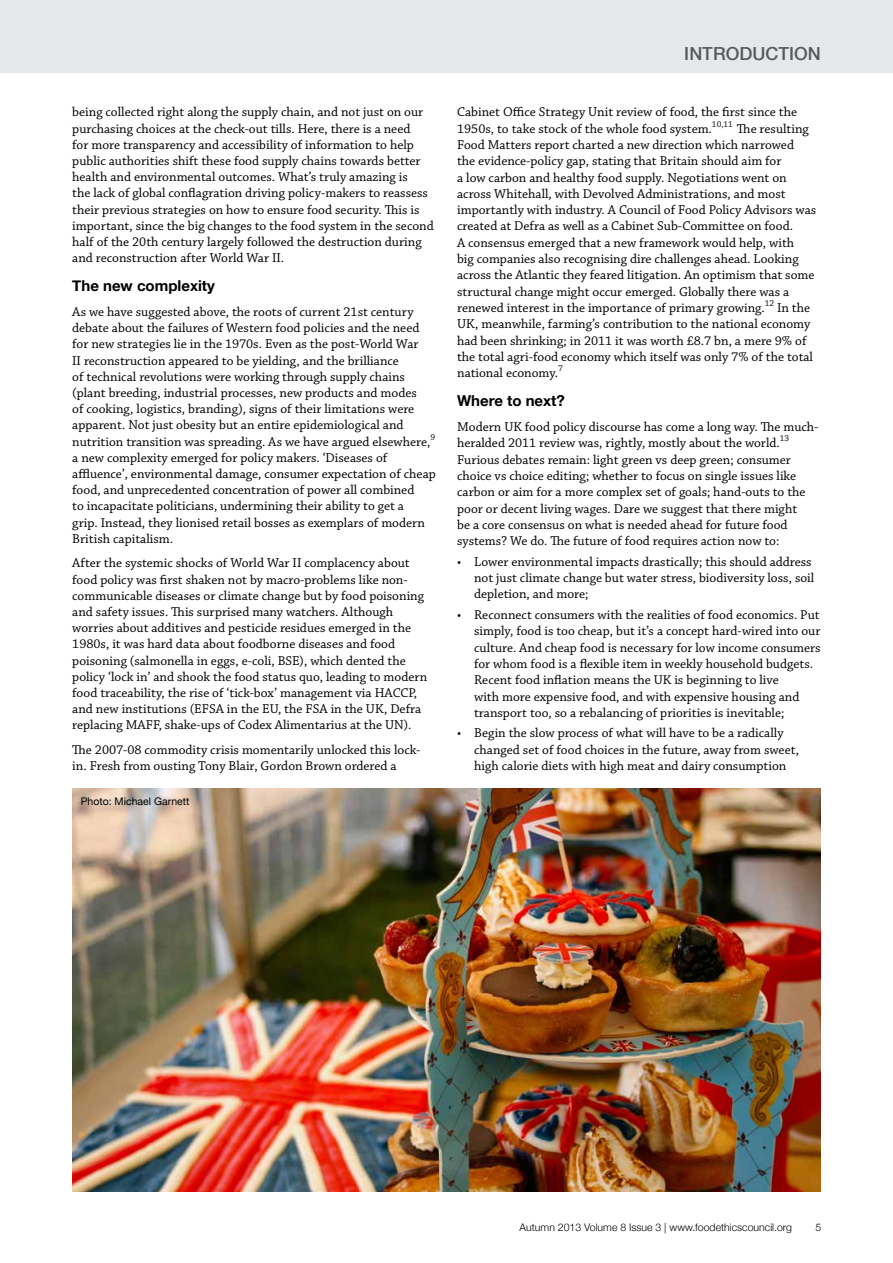
<style>
.page{position:relative;width:893px;height:1263px;background:#fff}
.page>*{position:absolute;margin:0;border:0;box-sizing:border-box;transform-origin:0 0}
.t1{font:500 18px "Helvetica Neue";color:#58595b}
.t2{font:700 15px "Helvetica Neue";color:#000}
.t3{font:13.5px/16.2px "Chaparral Pro";color:#000}
.t4{font:300 10.5px "Helvetica Neue";color:#000}
.t5{font:10.5px "Helvetica Neue";color:#000}
</style>
<div class="page">
<div style="left:0;top:0;width:893px;height:72px;background:#e6e7e8"></div>
<img style="left:72px;top:789px;width:748px;height:402px">
<p class="t3" style="left:72px;top:104px;width:363px">being collected right along the supply chain, and not just on our purchasing choices at the check-out tills. Here, there is a need<br>for more transparency and accessibility of information to help public authorities shift these food supply chains towards better health and environmental outcomes. What’s truly amazing is<br>the lack of global conflagration driving policy-makers to reassess their previous strategies on how to ensure food security. This is important, since the big changes to the food system in the second half of the 20th century largely followed the destruction during and reconstruction after World War II.</p>
<p class="t2" style="left:72px;top:274px;width:144px">The new complexity</p>
<p class="t3" style="left:72px;top:304px;width:365px">As we have suggested above, the roots of current 21st century debate about the failures of Western food policies and the need for new strategies lie in the 1970s. Even as the post-World War<br>II reconstruction appeared to be yielding, and the brilliance<br>of technical revolutions were working through supply chains (plant breeding, industrial processes, new products and modes<br>of cooking, logistics, branding), signs of their limitations were apparent. Not just obesity but an entire epidemiological and nutrition transition was spreading. As we have argued elsewhere,<sup>9 </sup>a new complexity emerged for policy makers. ‘Diseases of affluence’, environmental damage, consumer expectation of cheap food, and unprecedented concentration of power all combined<br>to incapacitate politicians, undermining their ability to get a<br>grip. Instead, they lionised retail bosses as exemplars of modern British capitalism.</p>
<p class="t3" style="left:72px;top:556px;width:356px">After the systemic shocks of World War II complacency about food policy was first shaken not by macro-problems like non&shy;communicable diseases or climate change but by food poisoning and safety issues. This surprised many watchers. Although worries about additives and pesticide residues emerged in the 1980s, it was hard data about foodborne diseases and food poisoning (salmonella in eggs, e-coli, BSE), which dented the policy ‘lock in’ and shook the food status quo, leading to modern food traceability, the rise of ‘tick-box’ management via HACCP, and new institutions (EFSA in the EU, the FSA in the UK, Defra replacing MAFF, shake-ups of Codex Alimentarius at the UN).</p>
<p class="t3" style="left:72px;top:742px;width:350px">The 2007-08 commodity crisis momentarily unlocked this lock&shy;in. Fresh from ousting Tony Blair, Gordon Brown ordered a</p>
<p class="t5" style="left:81px;top:794px;width:110px">Photo: Michael Garnett</p>
<h1 class="t1" style="left:684px;top:39px;width:138px">INTRODUCTION</h1>
<p class="t3" style="left:457px;top:104px;width:361px">Cabinet Office Strategy Unit review of food, the first since the 1950s, to take stock of the whole food system.<sup>10,11</sup> The resulting Food Matters report charted a new direction which narrowed<br>the evidence-policy gap, stating that Britain should aim for<br>a low carbon and healthy food supply. Negotiations went on across Whitehall, with Devolved Administrations, and most importantly with industry. A Council of Food Policy Advisors was created at Defra as well as a Cabinet Sub-Committee on food.<br>A consensus emerged that a new framework would help, with<br>big companies also recognising dire challenges ahead. Looking across the Atlantic they feared litigation. An optimism that some structural change might occur emerged. Globally there was a renewed interest in the importance of primary growing.<sup>12</sup> In the UK, meanwhile, farming’s contribution to the national economy had been shrinking; in 2011 it was worth £8.7 bn, a mere 9% of the total agri-food economy which itself was only 7% of the total national economy.<sup>7</sup></p>
<p class="t2" style="left:457px;top:389px;width:109px">Where to next?</p>
<p class="t3" style="left:457px;top:419px;width:363px">Modern UK food policy discourse has come a long way. The much&shy;heralded 2011 review was, rightly, mostly about the world.<sup>13<br></sup>Furious debates remain: light green vs deep green; consumer choice vs choice editing; whether to focus on single issues like carbon or aim for a more complex set of goals; hand-outs to the poor or decent living wages. Dare we suggest that there might<br>be a core consensus on what is needed ahead for future food systems? We do. The future of food requires action now to:</p>
<p class="t3" style="left:474px;top:554px;width:342px;text-indent:-17px">• Lower environmental impacts drastically; this should address not just climate change but water stress, biodiversity loss, soil depletion, and more;</p>
<p class="t3" style="left:474px;top:607px;width:348px;text-indent:-17px">• Reconnect consumers with the realities of food economics. Put simply, food is too cheap, but it’s a concept hard-wired into our culture. And cheap food is necessary for low income consumers for whom food is a flexible item in weekly household budgets.<br>Recent food inflation means the UK is beginning to live<br>with more expensive food, and with expensive housing and transport too, so a rebalancing of priorities is inevitable;</p>
<p class="t3" style="left:474px;top:725px;width:326px;text-indent:-17px">• Begin the slow process of what will have to be a radically changed set of food choices in the future, away from sweet, high calorie diets with high meat and dairy consumption</p>
<p class="t4" style="left:520px;top:1219px;width:274px">Autumn 2013 Volume 8 Issue 3 | www.foodethicscouncil.org</p>
<p class="t4" style="left:815px;top:1219px;width:7px">5</p>
</div>
